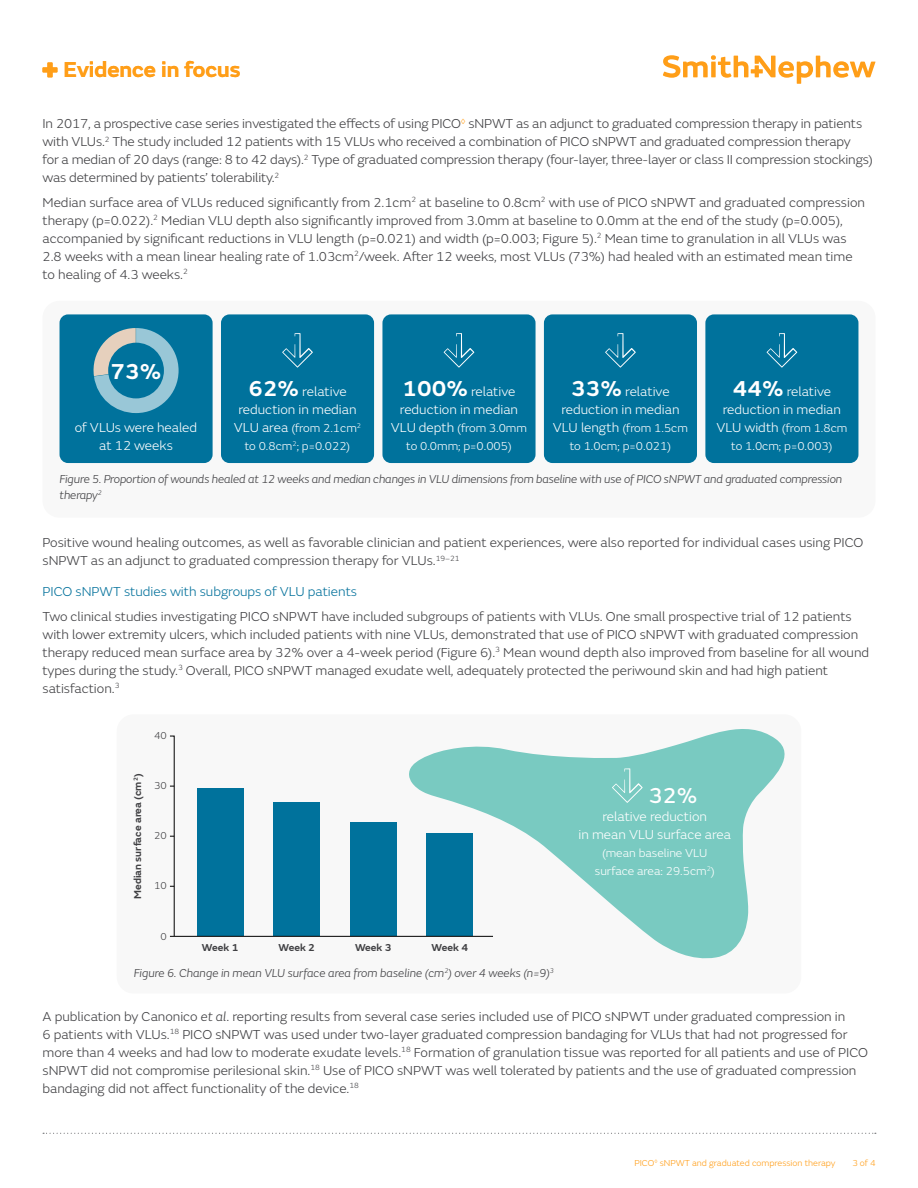
<style>
.page{position:relative;width:918px;height:1188px;background:#fff}
.page>*{position:absolute;margin:0;border:0;box-sizing:border-box;transform-origin:0 0}
.t1{font:600 22.5px "SN Emeric";color:#ff9e18}
.t2{font:600 22.5px "SN Emeric";color:#fff}
.t3{font:22.5px "SN Emeric Core";color:#fff}
.t4{font:300 13.5px/18px "SN Emeric";color:#404043}
.t5{font:300 13.5px/18px "SN Emeric";color:#fff;text-align:center}
.t6{font:300 13.5px "SN Emeric";color:#05729c}
.t7{font:italic 300 12px/16.5px "SN Emeric";letter-spacing:-.01em;color:#404043}
.t8{font:300 12px/18px "SN Emeric";color:#fff;text-align:center}
.t9{font:600 10.5px "SN Emeric";color:#404043}
.t10{font:300 10.5px "SN Emeric";color:#404043}
.t11{font:300 9px "SN Emeric";color:#ff9e18}
.s1{font-weight:600;font-size:22.5px}
.s2{font-size:13.5px}
.s3{font-style:italic}
</style>
<div class="page">
<div style="left:43px;top:67px;width:14px;height:5px;background:#ff9e18"></div>
<div style="left:47px;top:62px;width:6px;height:15px;background:#ff9e18"></div>
<svg style="left:663px;top:55px;width:213px;height:29px"></svg>
<svg style="left:43px;top:1133px;width:833px;height:1px"></svg>
<div style="left:43px;top:301px;width:832px;height:217px;background:#f8f8f8;border-radius:17px"></div>
<div style="left:544px;top:314px;width:153px;height:149px;background:#00729c;border-radius:9px"></div>
<svg style="left:605px;top:333px;width:31px;height:35px"></svg>
<div style="left:382px;top:314px;width:154px;height:149px;background:#00729c;border-radius:9px"></div>
<svg style="left:444px;top:333px;width:30px;height:35px"></svg>
<div style="left:221px;top:314px;width:153px;height:149px;background:#00729c;border-radius:9px"></div>
<svg style="left:282px;top:333px;width:31px;height:35px"></svg>
<div style="left:705px;top:314px;width:153px;height:149px;background:#00729c;border-radius:9px"></div>
<svg style="left:767px;top:333px;width:30px;height:35px"></svg>
<div style="left:60px;top:314px;width:153px;height:149px;background:#00729c;border-radius:9px"></div>
<svg style="left:93px;top:328px;width:86px;height:85px"></svg>
<div style="left:108px;top:343px;width:56px;height:55px;background:#00729c;border-radius:50%"></div>
<div style="left:117px;top:714px;width:684px;height:280px;background:#f8f8f8;border-radius:17px"></div>
<div style="left:197px;top:789px;width:47px;height:147px;background:#00729c"></div>
<div style="left:350px;top:822px;width:47px;height:114px;background:#00729c"></div>
<div style="left:273px;top:802px;width:47px;height:134px;background:#00729c"></div>
<svg style="left:170px;top:736px;width:5px;height:200px"></svg>
<hr style="left:170px;top:936px;width:323px;height:1px;background:#000">
<svg style="left:408px;top:729px;width:377px;height:230px;fill:#79cac1"></svg>
<svg style="left:612px;top:768px;width:31px;height:35px"></svg>
<h1 class="t1" style="left:63px;top:56px;width:179px">Evidence in focus</h1>
<p class="t4" style="left:43px;top:115px;width:832px">In 2017, a prospective case series investigated the effects of using PICO<sup>◊</sup> sNPWT as an adjunct to graduated compression therapy in patients with VLUs.<sup>2</sup> The study included 12 patients with 15 VLUs who received a combination of PICO sNPWT and graduated compression therapy<br>for a median of 20 days (range: 8 to 42 days).<sup>2</sup> Type of graduated compression therapy (four-layer, three-layer or class II compression stockings) was determined by patients’ tolerability.<sup>2</sup></p>
<p class="t4" style="left:43px;top:193px;width:824px">Median surface area of VLUs reduced significantly from 2.1cm<sup>2</sup> at baseline to 0.8cm<sup>2</sup> with use of PICO sNPWT and graduated compression therapy (p=0.022).<sup>2</sup> Median VLU depth also significantly improved from 3.0mm at baseline to 0.0mm at the end of the study (p=0.005), accompanied by significant reductions in VLU length (p=0.021) and width (p=0.003; Figure 5).<sup>2</sup> Mean time to granulation in all VLUs was 2.8 weeks with a mean linear healing rate of 1.03cm<sup>2</sup>/week. After 12 weeks, most VLUs (73%) had healed with an estimated mean time to healing of 4.3 weeks.<sup>2</sup></p>
<h1 class="t2" style="left:111px;top:357px;width:52px">73%</h1>
<p class="t5" style="left:75px;top:419px;width:124px">of VLUs were healed at 12 weeks</p>
<p class="t5" style="left:238px;top:383px;width:120px"><span class="s1">62%</span> relative reduction in median</p>
<p class="t8" style="left:234px;top:419px;width:129px"><span class="s2">VLU area</span> (from 2.1cm<sup>2 </sup>to 0.8cm<sup>2</sup>; p=0.022)</p>
<p class="t5" style="left:400px;top:383px;width:120px;text-align:left"><span class="s1">100%</span> relative reduction in median</p>
<p class="t8" style="left:391px;top:419px;width:138px"><span class="s2">VLU depth</span> (from 3.0mm to 0.0mm; p=0.005)</p>
<p class="t5" style="left:561px;top:383px;width:120px"><span class="s1">33%</span> relative reduction in median</p>
<p class="t8" style="left:553px;top:419px;width:137px"><span class="s2">VLU length</span> (from 1.5cm to 1.0cm; p=0.021)</p>
<p class="t5" style="left:723px;top:383px;width:120px"><span class="s1">44%</span> relative reduction in median</p>
<p class="t8" style="left:716px;top:419px;width:132px"><span class="s2">VLU width</span> (from 1.8cm to 1.0cm; p=0.003)</p>
<p class="t7" style="left:60px;top:471px;width:784px">Figure 5. Proportion of wounds healed at 12 weeks and median changes in VLU dimensions from baseline with use of PICO sNPWT and graduated compression therapy<sup>2</sup></p>
<p class="t4" style="left:43px;top:534px;width:822px">Positive wound healing outcomes, as well as favorable clinician and patient experiences, were also reported for individual cases using PICO sNPWT as an adjunct to graduated compression therapy for VLUs.<sup>19–21</sup></p>
<p class="t6" style="left:43px;top:584px;width:316px">PICO sNPWT studies with subgroups of VLU patients</p>
<p class="t4" style="left:43px;top:607px;width:828px">Two clinical studies investigating PICO sNPWT have included subgroups of patients with VLUs. One small prospective trial of 12 patients with lower extremity ulcers, which included patients with nine VLUs, demonstrated that use of PICO sNPWT with graduated compression therapy reduced mean surface area by 32% over a 4-week period (Figure 6).<sup>3</sup> Mean wound depth also improved from baseline for all wound types during the study.<sup>3</sup> Overall, PICO sNPWT managed exudate well, adequately protected the periwound skin and had high patient satisfaction.<sup>3</sup></p>
<p class="t10" style="left:154px;top:730px;width:14px">40</p>
<p class="t9" style="left:131px;top:899px;width:127px;rotate:-90deg">Median surface area (cm<sup>2</sup>)</p>
<p class="t10" style="left:154px;top:780px;width:14px">30</p>
<p class="t10" style="left:154px;top:830px;width:14px">20</p>
<p class="t10" style="left:154px;top:880px;width:14px">10</p>
<p class="t10" style="left:161px;top:930px;width:8px">0</p>
<p class="t9" style="left:202px;top:941px;width:38px">Week 1</p>
<p class="t9" style="left:279px;top:941px;width:38px">Week 2</p>
<p class="t9" style="left:355px;top:941px;width:38px">Week 3</p>
<p class="t9" style="left:432px;top:941px;width:38px">Week 4</p>
<p class="t7" style="left:134px;top:964px;width:422px">Figure 6. Change in mean VLU surface area from baseline (cm<sup>2</sup>) over 4 weeks (n=9)<sup>3</sup></p>
<h1 class="t3" style="left:649px;top:781px;width:50px">32%</h1>
<p class="t5" style="left:579px;top:808px;width:154px">relative reduction<br>in mean VLU surface area</p>
<p class="t8" style="left:595px;top:844px;width:121px">(mean baseline VLU surface area: 29.5cm<sup>2</sup>)</p>
<p class="t4" style="left:43px;top:1007px;width:827px">A publication by Canonico <span class="s3">et al</span>. reporting results from several case series included use of PICO sNPWT under graduated compression in<br>6 patients with VLUs.<sup>18</sup> PICO sNPWT was used under two-layer graduated compression bandaging for VLUs that had not progressed for more than 4 weeks and had low to moderate exudate levels.<sup>18</sup> Formation of granulation tissue was reported for all patients and use of PICO sNPWT did not compromise perilesional skin.<sup>18</sup> Use of PICO sNPWT was well tolerated by patients and the use of graduated compression bandaging did not affect functionality of the device.<sup>18</sup></p>
<p class="t11" style="left:635px;top:1158px;width:203px">PICO<sup>◊</sup> sNPWT and graduated compression therapy</p>
<p class="t11" style="left:852px;top:1158px;width:25px">3 of 4</p>
</div>
